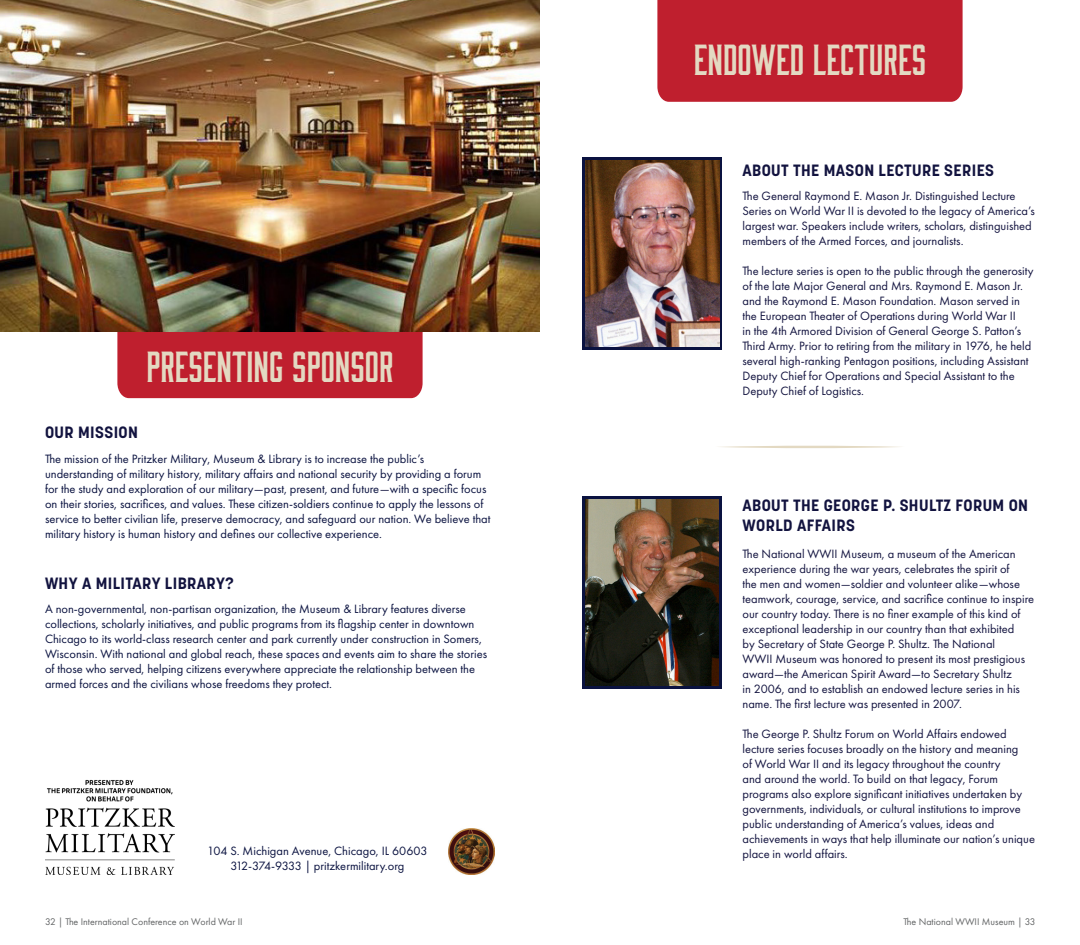
<style>
.page{position:relative;width:1080px;height:945px;background:#fff}
.page>*{position:absolute;margin:0;border:0;box-sizing:border-box;transform-origin:0 0}
.t1{font:40px "Bourbon";color:#e3d9c2}
.t2{font:700 16.25px/19.5px "Korolev";letter-spacing:.025em;color:#12133f}
.t3{font:12.5px/15px "Futura PT";color:#12133f}
.t4{font:12.5px/15px "Futura PT";color:#0a1240}
.t5{font:10px "Futura PT";color:#626465}
.s1{color:#12133f}
</style>
<div class="page">
<div style="left:657px;top:0;width:306px;height:102px;background:#bf1f2e"></div>
<div style="left:117px;top:332px;width:306px;height:66px;background:#bf1f2e"></div>
<img style="left:0;top:0;width:540px;height:332px">
<img style="left:45px;top:780px;width:129px;height:95px">
<svg style="left:583px;top:157px;width:139px;height:193px;background:#1c1b3c"></svg>
<svg style="left:582px;top:496px;width:139px;height:193px;background:#0f1539"></svg>
<img style="left:449px;top:829px;width:46px;height:46px">
<img style="left:586px;top:160px;width:133px;height:187px">
<img style="left:585px;top:499px;width:133px;height:186px">
<svg style="left:720px;top:445px;width:180px;height:3px"></svg>
<p class="t1" style="left:694px;top:36px;width:234px">ENDOWED LECTURES</p>
<p class="t1" style="left:146px;top:342px;width:249px">PRESENTING SPONSOR</p>
<p class="t2" style="left:45px;top:423px;width:95px">OUR MISSION</p>
<p class="t4" style="left:45px;top:451px;width:447px">The mission of the Pritzker Military, Museum &amp; Library is to increase the public’s understanding of military history, military affairs and national security by providing a forum for the study and exploration of our military<span class="s1">—</span>past, present, and future<span class="s1">—</span>with a specific focus on their stories, sacrifices, and values. These citizen-soldiers continue to apply the lessons of service to better civilian life, preserve democracy, and safeguard our nation. We believe that military history is human history and defines our collective experience.</p>
<p class="t2" style="left:45px;top:573px;width:190px">WHY A MILITARY LIBRARY?</p>
<p class="t4" style="left:45px;top:601px;width:444px">A non-governmental, non-partisan organization, the Museum &amp; Library features diverse collections, scholarly initiatives, and public programs from its flagship center in downtown Chicago to its world-class research center and park currently under construction in Somers, Wisconsin. With national and global reach, these spaces and events aim to share the stories of those who served, helping citizens everywhere appreciate the relationship between the armed forces and the civilians whose freedoms they protect.</p>
<p class="t4" style="left:207px;top:844px;width:222px">104 S. Michigan Avenue, Chicago, IL 60603</p>
<p class="t4" style="left:231px;top:859px;width:175px">312-374-9333 | pritzkermilitary.org</p>
<p class="t2" style="left:742px;top:160px;width:253px">ABOUT THE MASON LECTURE SERIES</p>
<p class="t3" style="left:742px;top:189px;width:294px">The General Raymond E. Mason Jr. Distinguished Lecture Series on World War II is devoted to the legacy of America’s largest war. Speakers include writers, scholars, distinguished members of the Armed Forces, and journalists.</p>
<p class="t3" style="left:742px;top:264px;width:293px">The lecture series is open to the public through the generosity of the late Major General and Mrs. Raymond E. Mason Jr. and the Raymond E. Mason Foundation. Mason served in the European Theater of Operations during World War II<br>in the 4th Armored Division of General George S. Patton’s Third Army. Prior to retiring from the military in 1976, he held several high-ranking Pentagon positions, including Assistant Deputy Chief for Operations and Special Assistant to the Deputy Chief of Logistics.</p>
<p class="t2" style="left:742px;top:496px;width:287px">ABOUT THE GEORGE P. SHULTZ FORUM ON<br>WORLD AFFAIRS</p>
<p class="t3" style="left:742px;top:546px;width:293px">The National WWII Museum, a museum of the American experience during the war years, celebrates the spirit of<br>the men and women—soldier and volunteer alike—whose teamwork, courage, service, and sacrifice continue to inspire our country today. There is no finer example of this kind of exceptional leadership in our country than that exhibited<br>by Secretary of State George P. Shultz. The National<br>WWII Museum was honored to present its most prestigious award—the American Spirit Award—to Secretary Shultz<br>in 2006, and to establish an endowed lecture series in his name. The first lecture was presented in 2007.</p>
<p class="t3" style="left:742px;top:726px;width:294px">The George P. Shultz Forum on World Affairs endowed lecture series focuses broadly on the history and meaning<br>of World War II and its legacy throughout the country<br>and around the world. To build on that legacy, Forum programs also explore significant initiatives undertaken by governments, individuals, or cultural institutions to improve public understanding of America’s values, ideas and achievements in ways that help illuminate our nation’s unique place in world affairs.</p>
<p class="t5" style="left:45px;top:916px;width:199px">32 | The International Conference on World War II</p>
<p class="t5" style="left:903px;top:916px;width:134px">The National WWII Museum | 33</p>
</div>
